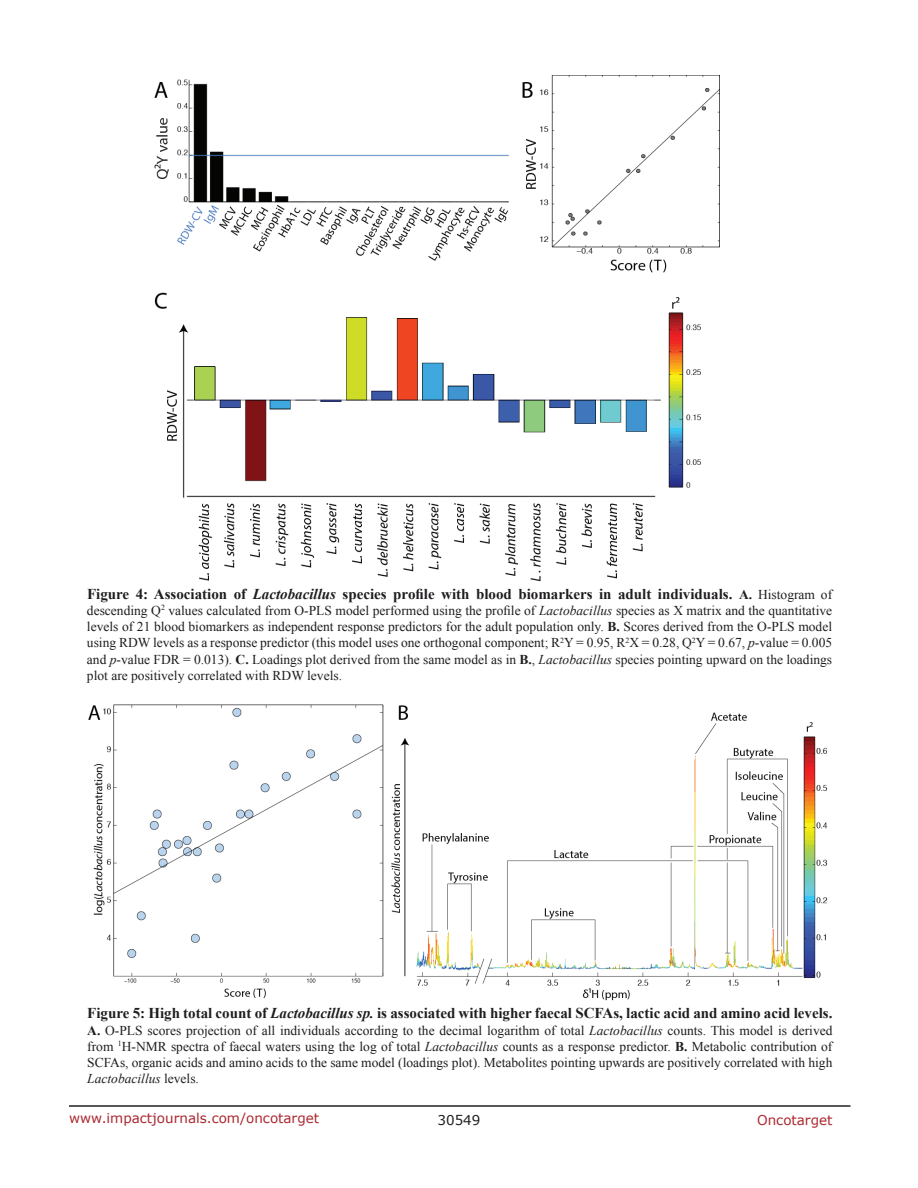
<style>
.page{position:relative;width:918px;height:1188px;background:#fff}
.page>*{position:absolute;margin:0;border:0;box-sizing:border-box;transform-origin:0 0}
.t1{font:700 15px "Times New Roman";color:#201d20}
.t2{font:13.5px/16.2px "Times New Roman";color:#201d20;text-align:justify}
.t3{font:13.5px "Verdana";color:#ac2830}
.t4{font:13.5px "Verdana";color:#201d20}
.s1{font-style:italic}
.s2{font-size:13.5px}
.s3{font-weight:400;font-size:13.5px}
.s4{font-weight:700}
</style>
<div class="page">
<hr style="left:69px;top:1105px;width:781px;height:2px;background:#231f20">
<img style="left:88px;top:704px;width:740px;height:297px">
<img style="left:155px;top:76px;width:564px;height:505px">
<p class="t1" style="left:87px;top:583px;width:747px">Figure 4: Association of <span class="s1">Lactobacillus</span> species profile with blood biomarkers in adult individuals. <span class="s2">A.</span> <span class="s3">Histogram of</span></p>
<p class="t2" style="left:87px;top:602px;width:747px">descending Q<sup>2</sup> values calculated from O-PLS model performed using the profile of <span class="s1">Lactobacillus</span> species as X matrix and the quantitative levels of 21 blood biomarkers as independent response predictors for the adult population only. <span class="s4">B.</span> Scores derived from the O-PLS model using RDW levels as a response predictor (this model uses one orthogonal component; R<sup>2</sup>Y = 0.95, R<sup>2</sup>X = 0.28, Q<sup>2</sup>Y = 0.67, <span class="s1">p</span>-value = 0.005 and <span class="s1">p</span>-value FDR = 0.013). <span class="s4">C.</span> Loadings plot derived from the same model as in <span class="s4">B.</span>, <span class="s1">Lactobacillus</span> species pointing upward on the loadings plot are positively correlated with RDW levels.</p>
<p class="t1" style="left:87px;top:1003px;width:747px">Figure 5: High total count of <span class="s1">Lactobacillus sp.</span> is associated with higher faecal SCFAs, lactic acid and amino acid levels.</p>
<p class="t2" style="left:87px;top:1022px;width:747px"><span class="s4">A.</span> O-PLS scores projection of all individuals according to the decimal logarithm of total <span class="s1">Lactobacillus</span> counts. This model is derived from <sup>1</sup>H-NMR spectra of faecal waters using the log of total <span class="s1">Lactobacillus</span> counts as a response predictor. <span class="s4">B.</span> Metabolic contribution of SCFAs, organic acids and amino acids to the same model (loadings plot). Metabolites pointing upwards are positively correlated with high <span class="s1">Lactobacillus</span> levels.</p>
<p class="t3" style="left:69px;top:1109px;width:252px">www.impactjournals.com/oncotarget</p>
<p class="t4" style="left:438px;top:1111px;width:44px">30549</p>
<p class="t3" style="left:757px;top:1111px;width:77px">Oncotarget</p>
</div>
